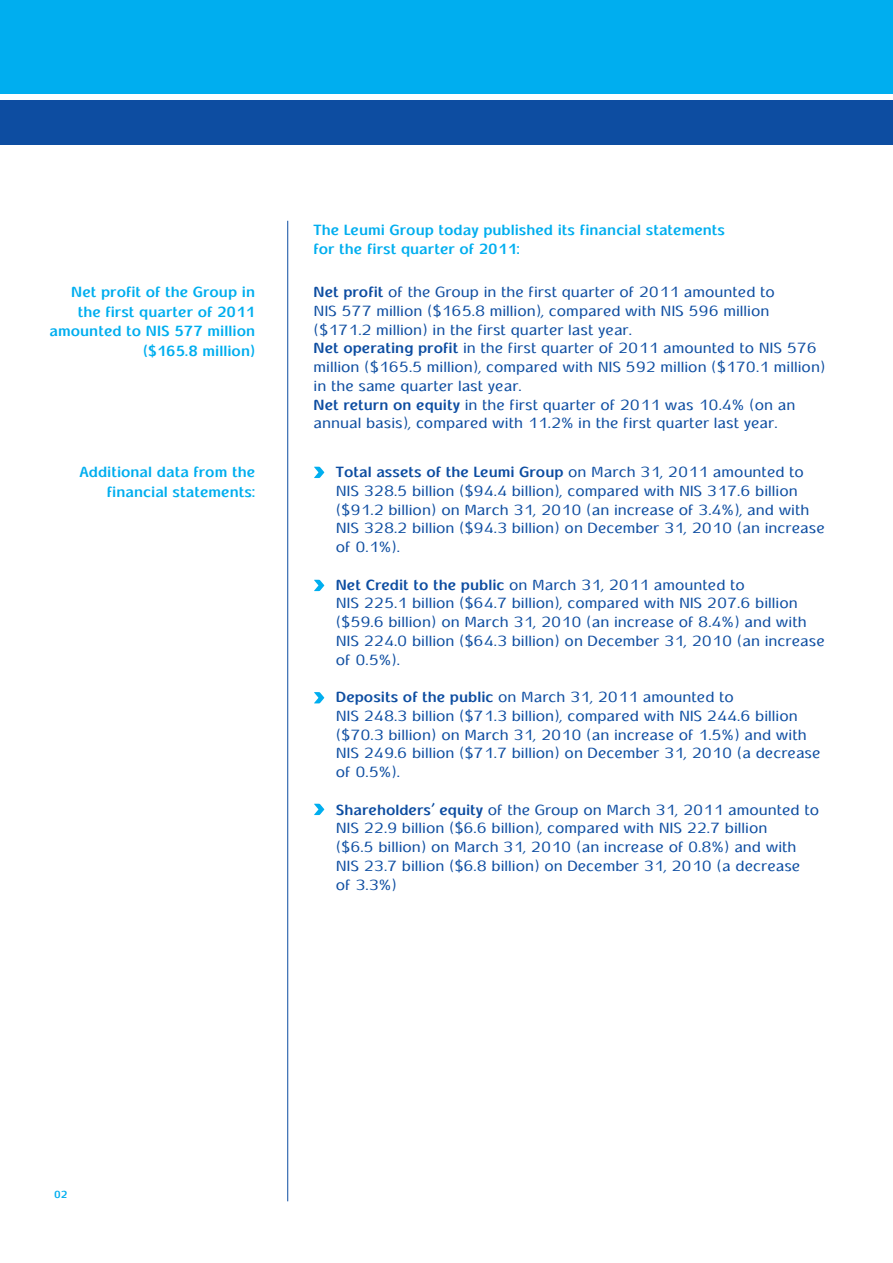
<style>
.page{position:relative;width:893px;height:1263px;background:#fff}
.page>*{position:absolute;margin:0;border:0;box-sizing:border-box;transform-origin:0 0}
.t1{font:15px/18.8px "Typogarph";color:#0d4da1}
.t2{font:700 15px/19.5px "Typogarph";color:#00aeef;text-align:right}
.t3{font:700 10.5px "Typogarph";color:#00aeef}
.s1{font-weight:700}
</style>
<div class="page">
<div style="left:0;top:100px;width:893px;height:45px;background:#0d4da1"></div>
<div style="left:0;top:0;width:893px;height:94px;background:#00aeef"></div>
<hr style="left:287px;top:221px;width:1px;height:980px;background:#0d4da1">
<svg style="left:314px;top:467px;width:10px;height:11px"></svg>
<svg style="left:314px;top:580px;width:10px;height:11px"></svg>
<svg style="left:314px;top:692px;width:10px;height:11px"></svg>
<svg style="left:314px;top:804px;width:10px;height:11px"></svg>
<p class="t2" style="left:49px;top:283px;width:207px">Net profit of the Group in the first quarter of 2011 amounted to NIS 577 million ($165.8 million(</p>
<p class="t2" style="left:79px;top:463px;width:177px">Additional data from the financial statements:</p>
<p class="t2" style="left:314px;top:221px;width:413px;line-height:18.8px;text-align:left">The Leumi Group today published its financial statements for the first quarter of 2011:</p>
<p class="t1" style="left:314px;top:283px;width:514px"><span class="s1">Net profit</span> of the Group in the first quarter of 2011 amounted to<br>NIS 577 million ($165.8 million ,) compared with NIS 596 million ($171.2 million) in the first quarter last year.<br><span class="s1">Net operating profit</span> in the first quarter of 2011 amounted to NIS 576 million ($165.5 million ,) compared with NIS 592 million ($170.1 million( in the same quarter last year.<br><span class="s1">Net return on equity</span> in the first quarter of 2011 was 10.4% (on an annual basis ,) compared with 11.2% in the first quarter last year.</p>
<p class="t1" style="left:336px;top:463px;width:490px"><span class="s1">Total assets of the Leumi Group</span> on March 31, 2011 amounted to NIS 328.5 billion ($94.4 billion ,) compared with NIS 317.6 billion ($91.2 billion) on March 31, 2010 (an increase of 3.4% ,) and with NIS 328.2 billion ($94.3 billion) on December 31, 2010 (an increase of 0.1% .(</p>
<p class="t1" style="left:336px;top:576px;width:490px"><span class="s1">Net Credit to the public</span> on March 31, 2011 amounted to<br>NIS 225.1 billion ($64.7 billion ,) compared with NIS 207.6 billion ($59.6 billion) on March 31, 2010 (an increase of 8.4%) and with NIS 224.0 billion ($64.3 billion) on December 31, 2010 (an increase of 0.5% .(</p>
<p class="t1" style="left:336px;top:688px;width:486px"><span class="s1">Deposits of the public</span> on March 31, 2011 amounted to<br>NIS 248.3 billion ($71.3 billion ,) compared with NIS 244.6 billion ($70.3 billion) on March 31, 2010 (an increase of 1.5%) and with NIS 249.6 billion ($71.7 billion) on December 31, 2010 (a decrease of 0.5% .(</p>
<p class="t1" style="left:336px;top:801px;width:485px"><span class="s1">Shareholders' equity</span> of the Group on March 31, 2011 amounted to NIS 22.9 billion ($6.6 billion ,) compared with NIS 22.7 billion<br>($6.5 billion) on March 31, 2010 (an increase of 0.8%) and with NIS 23.7 billion ($6.8 billion) on December 31, 2010 (a decrease<br>of 3.3%(</p>
<p class="t3" style="left:54px;top:1187px;width:15px">02</p>
</div>
